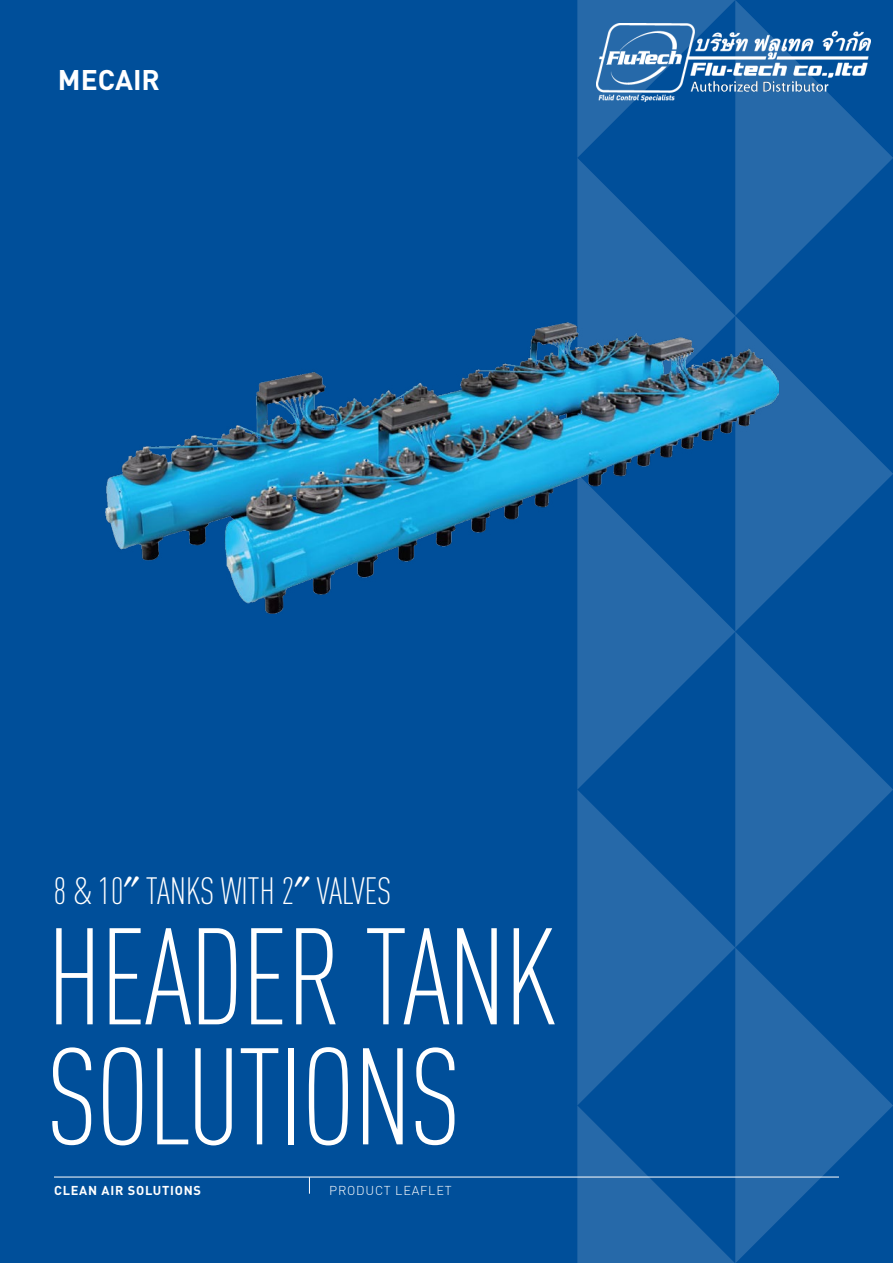
<style>
.page{position:relative;width:893px;height:1263px;background:#004f9a}
.page>*{position:absolute;margin:0;border:0;box-sizing:border-box;transform-origin:0 0}
.t1{font:300 condensed 135px/120px "DIN Pro";letter-spacing:-.02em;color:#fff}
.t2{font:300 condensed 37.5px "DIN Pro";letter-spacing:-.01em;color:#fff}
.t3{font:700 28.05px "DIN Pro";color:#fff}
.t4{font:700 12.75px "DIN Pro";letter-spacing:.06em;color:#fff}
.t5{font:300 12.75px "DIN Pro";letter-spacing:.06em;color:#fff}
</style>
<div class="page">
<hr style="left:54px;top:1177px;width:785px;height:1px;background:#fff">
<svg style="left:309px;top:1177px;width:1px;height:17px"></svg>
<svg style="left:577px;top:0;width:316px;height:158px"></svg>
<svg style="left:577px;top:158px;width:316px;height:316px"></svg>
<svg style="left:577px;top:474px;width:316px;height:315px"></svg>
<svg style="left:577px;top:789px;width:316px;height:461px;fill:#2568a8"></svg>
<svg style="left:577px;top:1105px;width:171px;height:158px"></svg>
<img style="left:105px;top:322px;width:674px;height:292px">
<img style="left:597px;top:24px;width:274px;height:78px">
<p class="t3" style="left:58px;top:57px;width:104px">MECAIR</p>
<p class="t2" style="left:54px;top:865px;width:339px">8 &amp; 10 TANKS WITH 2 VALVES</p>
<h1 class="t1" style="left:46px;top:908px;width:511px">HEADER TANK<br>SOLUTIONS</h1>
<p class="t4" style="left:54px;top:1180px;width:148px">CLEAN AIR SOLUTIONS</p>
<p class="t5" style="left:329px;top:1181px;width:124px">PRODUCT LEAFLET</p>
</div>
